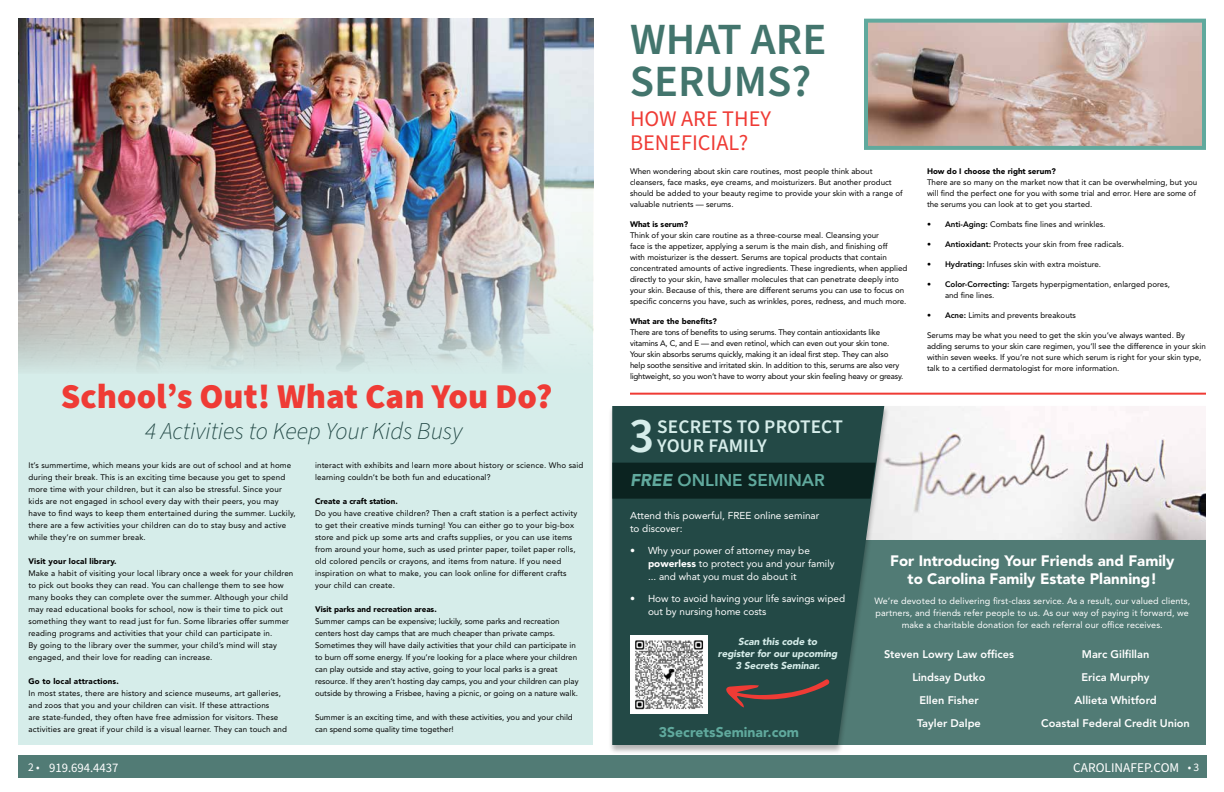
<style>
.page{position:relative;width:1224px;height:792px;background:#fff}
.page>*{position:absolute;margin:0;border:0;box-sizing:border-box;transform-origin:0 0}
.t1{font:600 48.7px "Source Sans Pro";color:#d6edea}
.t2{font:600 44.6px/42px "Source Sans Pro";color:#43756d}
.t3{font:900 34.9px "Source Sans Pro";color:#ef3b35}
.t4{font:italic 300 24.2px "Source Sans Pro";color:#234946}
.t5{font:22.3px/24.3px "Source Sans Pro";color:#ef3b35}
.t6{font:600 19.3px/19.3px "Source Sans Pro";letter-spacing:.01em;color:#d6edea}
.t7{font:800 17px "Avenir LT Std";color:#60a99d}
.t8{font:900 15px/18px "Avenir LT Std";color:#fff;text-align:center}
.t9{font:900 14px "Avenir LT Std";color:#60a99d}
.t10{font:13.3px "Source Sans Pro";color:#fff}
.t11{font:12.7px "Source Sans Pro";color:#fff}
.t12{font:800 11px/23px "Avenir LT Std";color:#fff;text-align:center}
.t13{font:10px/13px "Avenir LT Std";color:#fff}
.t14{font:italic 900 10px/12px "Avenir LT Std";letter-spacing:-.01em;color:#d6edea;text-align:center}
.t15{font:9px/12px "Avenir LT Std";letter-spacing:.01em;color:#fff;text-align:center}
.t16{font:8px/11px "Avenir LT Std";color:#000}
.t17{font:8px/12px "Avenir LT Std";letter-spacing:.02em;color:#000}
.t18{font:8px/11px "Avenir LT Std";letter-spacing:-.02em;color:#000}
.t19{font:900 8px "Avenir LT Std";color:#000}
.t20{font:900 8px "Avenir LT Std";letter-spacing:.02em;color:#000}
.s1{font-weight:900;font-style:italic}
.s2{font-weight:800}
.s3{font-weight:900}
.s4{font-size:11.5px}
</style>
<div class="page">
<div style="left:890px;top:540px;width:316px;height:205px;background:#517b75"></div>
<img style="left:890px;top:406px;width:316px;height:134px">
<div style="left:608px;top:405px;width:282px;height:349px;background:#000;opacity:.3"></div>
<svg style="left:612px;top:406px;width:272px;height:339px;background:#2a4f4c"></svg>
<div style="left:612px;top:463px;width:264px;height:36px;background:#0b2320"></div>
<div style="left:18px;top:756px;width:1189px;height:22px;background:#517b75"></div>
<hr style="left:630px;top:393px;width:576px;height:2px;background:#ef3b35">
<img style="left:630px;top:636px;width:78px;height:77px">
<svg style="left:725px;top:679px;width:105px;height:29px;background:#4e4542"></svg>
<div style="left:18px;top:18px;width:576px;height:727px;background:#d6edea"></div>
<img style="left:869px;top:24px;width:332px;height:121px">
<div style="left:864px;top:19px;width:342px;height:131px;border:4px solid #60a99d"></div>
<img style="left:18px;top:18px;width:576px;height:356px">
<h3 class="t3" style="left:61px;top:372px;width:493px">School’s Out! What Can You Do?</h3>
<h3 class="t4" style="left:145px;top:415px;width:319px">4 Activities to Keep Your Kids Busy</h3>
<p class="t17" style="left:28px;top:459px;width:269px">It’s summertime, which means your kids are out of school and at home during their break. This is an exciting time because you get to spend more time with your children, but it can also be stressful. Since your kids are not engaged in school every day with their peers, you may have to find ways to keep them entertained during the summer. Luckily, there are a few activities your children can do to stay busy and active while they’re on summer break.</p>
<p class="t20" style="left:28px;top:556px;width:90px">Visit your local library.</p>
<p class="t17" style="left:28px;top:567px;width:266px">Make a habit of visiting your local library once a week for your children to pick out books they can read. You can challenge them to see how many books they can complete over the summer. Although your child may read educational books for school, now is their time to pick out something they want to read just for fun. Some libraries offer summer reading programs and activities that your child can participate in.<br>By going to the library over the summer, your child’s mind will stay engaged, and their love for reading can increase.</p>
<p class="t20" style="left:28px;top:676px;width:92px">Go to local attractions.</p>
<p class="t17" style="left:28px;top:687px;width:260px">In most states, there are history and science museums, art galleries, and zoos that you and your children can visit. If these attractions<br>are state-funded, they often have free admission for visitors. These activities are great if your child is a visual learner. They can touch and</p>
<p class="t17" style="left:315px;top:459px;width:270px">interact with exhibits and learn more about history or science. Who said learning couldn’t be both fun and educational?</p>
<p class="t19" style="left:315px;top:496px;width:84px">Create a craft station.</p>
<p class="t17" style="left:315px;top:507px;width:264px">Do you have creative children? Then a craft station is a perfect activity to get their creative minds turning! You can either go to your big-box store and pick up some arts and crafts supplies, or you can use items from around your home, such as used printer paper, toilet paper rolls, old colored pencils or crayons, and items from nature. If you need inspiration on what to make, you can look online for different crafts your child can create.</p>
<p class="t19" style="left:315px;top:604px;width:123px">Visit parks and recreation areas.</p>
<p class="t16" style="left:315px;top:615px;width:265px;line-height:12px">Summer camps can be expensive; luckily, some parks and recreation centers host day camps that are much cheaper than private camps.<br>Sometimes they will have daily activities that your child can participate in to burn off some energy. If you’re looking for a place where your children can play outside and stay active, going to your local parks is a great resource. If they aren’t hosting day camps, you and your children can play outside by throwing a Frisbee, having a picnic, or going on a nature walk.</p>
<p class="t16" style="left:315px;top:711px;width:259px;line-height:12px">Summer is an exciting time, and with these activities, you and your child can spend some quality time together!</p>
<h2 class="t2" style="left:630px;top:20px;width:198px">WHAT ARE<br>SERUMS?</h2>
<h3 class="t5" style="left:630px;top:107px;width:143px">HOW ARE THEY<br>BENEFICIAL?</h3>
<p class="t16" style="left:630px;top:166px;width:274px">When wondering about skin care routines, most people think about cleansers, face masks, eye creams, and moisturizers. But another product should be added to your beauty regime to provide your skin with a range of valuable nutrients — serums.</p>
<p class="t19" style="left:630px;top:219px;width:60px">What is serum?</p>
<p class="t16" style="left:630px;top:230px;width:279px">Think of your skin care routine as a three-course meal. Cleansing your<br>face is the appetizer, applying a serum is the main dish, and finishing off<br>with moisturizer is the dessert. Serums are topical products that contain concentrated amounts of active ingredients. These ingredients, when applied directly to your skin, have smaller molecules that can penetrate deeply into your skin. Because of this, there are different serums you can use to focus on specific concerns you have, such as wrinkles, pores, redness, and much more.</p>
<p class="t19" style="left:630px;top:316px;width:88px">What are the benefits?</p>
<p class="t18" style="left:630px;top:327px;width:275px">There are tons of benefits to using serums. They contain antioxidants like vitamins A, C, and E — and even retinol, which can even out your skin tone.<br>Your skin absorbs serums quickly, making it an ideal first step. They can also help soothe sensitive and irritated skin. In addition to this, serums are also very lightweight, so you won’t have to worry about your skin feeling heavy or greasy.</p>
<h1 class="t1" style="left:629px;top:403px;width:27px">3</h1>
<h3 class="t6" style="left:657px;top:417px;width:187px">SECRETS TO PROTECT<br>YOUR FAMILY</h3>
<h3 class="t7" style="left:630px;top:470px;width:196px"><span class="s1">FREE</span> ONLINE SEMINAR</h3>
<p class="t19" style="left:927px;top:166px;width:130px">How do I choose the right serum?</p>
<p class="t16" style="left:927px;top:177px;width:272px">There are so many on the market now that it can be overwhelming, but you will find the perfect one for you with some trial and error. Here are some of the serums you can look at to get you started.</p>
<p class="t16" style="left:927px;top:219px;width:180px"><span class="s2">• Anti-Aging:</span> Combats fine lines and wrinkles.</p>
<p class="t16" style="left:927px;top:239px;width:198px"><span class="s2">• Antioxidant:</span> Protects your skin from free radicals.</p>
<p class="t16" style="left:927px;top:259px;width:176px"><span class="s2">• Hydrating:</span> Infuses skin with extra moisture.</p>
<p class="t16" style="left:945px;top:279px;width:226px;text-indent:-18px"><span class="s2">• Color-Correcting:</span> Targets hyperpigmentation, enlarged pores, and fine lines.</p>
<p class="t16" style="left:927px;top:310px;width:151px"><span class="s2">• Acne:</span> Limits and prevents breakouts</p>
<p class="t16" style="left:927px;top:330px;width:280px">Serums may be what you need to get the skin you’ve always wanted. By adding serums to your skin care regimen, you’ll see the difference in your skin within seven weeks. If you’re not sure which serum is right for your skin type, talk to a certified dermatologist for more information.</p>
<p class="t13" style="left:630px;top:509px;width:191px">Attend this powerful, FREE online seminar to discover:</p>
<p class="t13" style="left:648px;top:544px;width:188px;text-indent:-18px">• Why your power of attorney may be <span class="s3">powerless</span> to protect you and your family ... and what you must do about it</p>
<p class="t13" style="left:648px;top:592px;width:199px;text-indent:-18px">• How to avoid having your life savings wiped out by nursing home costs</p>
<p class="t14" style="left:718px;top:636px;width:121px">Scan this code to<br>register for our upcoming<br>3 Secrets Seminar.</p>
<h3 class="t9" style="left:659px;top:724px;width:142px">3SecretsSeminar.com</h3>
<h3 class="t8" style="left:890px;top:552px;width:286px">For Introducing Your Friends and Family to Carolina Family Estate Planning!</h3>
<p class="t15" style="left:874px;top:595px;width:317px">We’re devoted to delivering first-class service. As a result, our valued clients, partners, and friends refer people to us. As our way of paying it forward, we make a charitable donation for each referral our office receives.</p>
<h3 class="t12" style="left:884px;top:642px;width:131px">Steven Lowry Law offices<br>Lindsay Dutko<br>Ellen Fisher<br>Tayler Dalpe</h3>
<h3 class="t12" style="left:1041px;top:642px;width:150px">Marc Gilfillan<br>Erica Murphy<br>Allieta Whitford<br>Coastal Federal Credit Union</h3>
<h3 class="t11" style="left:28px;top:759px;width:92px"><span class="s4">2 •</span> 919.694.4437</h3>
<h3 class="t10" style="left:1073px;top:759px;width:127px">CAROLINAFEP.COM <span class="s4">• 3</span></h3>
</div>
